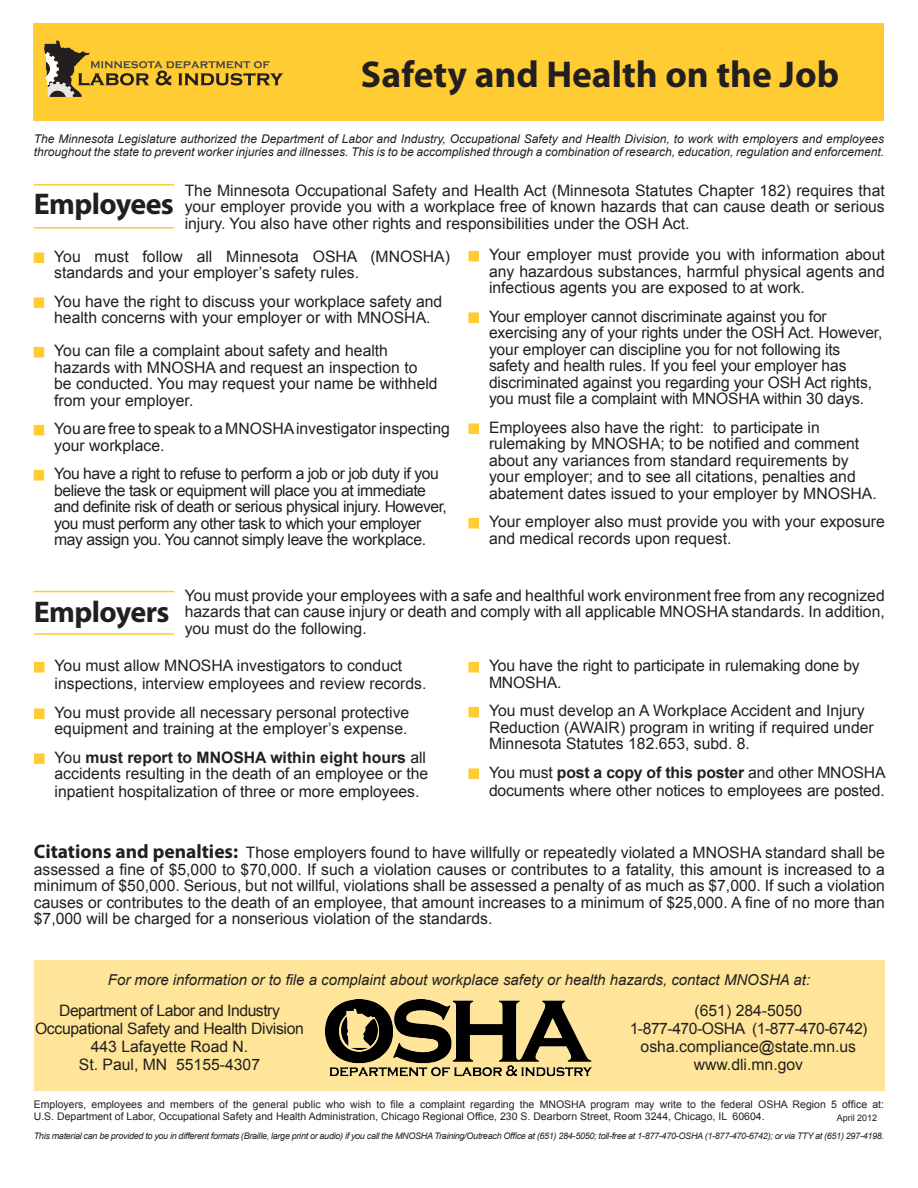
<style>
.page{position:relative;width:918px;height:1188px;background:#fff}
.page>*{position:absolute;margin:0;border:0;box-sizing:border-box;transform-origin:0 0}
.t1{font:700 37.5px "Myriad Pro";color:#231f20}
.t2{font:700 30px "Myriad Pro";letter-spacing:-.02em;color:#231f20}
.t3{font:15.75px/16.5px "Arial";color:#231f20}
.t4{font:15.75px/16.5px "Arial";letter-spacing:-.03em;color:#231f20}
.t5{font:15.75px/18px "Arial";letter-spacing:-.02em;color:#231f20;text-align:center}
.t6{font:italic 15px "Arial";color:#231f20}
.t7{font:italic 12px/13.5px "Arial";color:#231f20}
.t8{font:10.5px "Arial";color:#231f20}
.t9{font:italic 9px "Arial";letter-spacing:-.03em;color:#231f20}
.t10{font:9px "Arial";color:#231f20}
.s1{font-size:16.5px;color:#fc3}
.s2{font-family:"Myriad Pro";font-weight:700;font-size:30px}
.s3{font-weight:700}
.s4{font-family:"Myriad Pro";font-weight:700;font-size:19.5px}
</style>
<div class="page">
<div style="left:34px;top:23px;width:850px;height:98px;background:#fc3"></div>
<hr style="left:34px;top:184px;width:140px;height:2px;background:#fc3">
<hr style="left:34px;top:227px;width:140px;height:2px;background:#fc3">
<hr style="left:34px;top:633px;width:140px;height:2px;background:#fc3">
<hr style="left:34px;top:591px;width:140px;height:1px;background:#fc3">
<svg style="left:44px;top:40px;width:239px;height:57px"></svg>
<div style="left:34px;top:252px;width:10px;height:11px;border:3px solid #fc3"></div>
<div style="left:34px;top:297px;width:10px;height:11px;border:3px solid #fc3"></div>
<div style="left:34px;top:347px;width:10px;height:11px;border:3px solid #fc3"></div>
<div style="left:34px;top:425px;width:10px;height:11px;border:3px solid #fc3"></div>
<div style="left:34px;top:470px;width:10px;height:11px;border:3px solid #fc3"></div>
<div style="left:468px;top:251px;width:11px;height:11px;border:3px solid #fc3"></div>
<div style="left:468px;top:312px;width:11px;height:11px;border:3px solid #fc3"></div>
<div style="left:468px;top:423px;width:11px;height:11px;border:3px solid #fc3"></div>
<div style="left:468px;top:518px;width:11px;height:11px;border:3px solid #fc3"></div>
<div style="left:34px;top:662px;width:11px;height:11px;border:3px solid #fc3"></div>
<div style="left:34px;top:708px;width:11px;height:11px;border:3px solid #fc3"></div>
<div style="left:34px;top:753px;width:11px;height:11px;border:3px solid #fc3"></div>
<div style="left:468px;top:662px;width:11px;height:11px;border:3px solid #fc3"></div>
<div style="left:468px;top:707px;width:11px;height:11px;border:3px solid #fc3"></div>
<div style="left:468px;top:768px;width:11px;height:11px;border:3px solid #fc3"></div>
<div style="left:34px;top:960px;width:850px;height:131px;background:#ffe599"></div>
<img style="left:326px;top:1000px;width:265px;height:77px">
<h1 class="t1" style="left:361px;top:50px;width:480px">Safety and Health on the Job</h1>
<p class="t7" style="left:34px;top:132px;width:852px">The Minnesota Legislature authorized the Department of Labor and Industry, Occupational Safety and Health Division, to work with employers and employees throughout the state to prevent worker injuries and illnesses. This is to be accomplished through a combination of research, education, regulation and enforcement.</p>
<p class="t2" style="left:34px;top:184px;width:142px">Employees</p>
<p class="t3" style="left:185px;top:182px;width:702px;text-align:justify">The Minnesota Occupational Safety and Health Act (Minnesota Statutes Chapter 182) requires that your employer provide you with a workplace free of known hazards that can cause death or serious injury. You also have other rights and responsibilities under the OSH Act.</p>
<p class="t3" style="left:54px;top:248px;width:397px;text-indent:-20px"><span class="s1">■</span> You must follow all Minnesota OSHA (MNOSHA) standards and your employer’s safety rules.</p>
<p class="t3" style="left:34px;top:293px;width:410px;text-align:center"><span class="s1">■</span> You have the right to discuss your workplace safety and health concerns with your employer or with MNOSHA.</p>
<p class="t3" style="left:54px;top:342px;width:385px;text-indent:-20px"><span class="s1">■</span> You can file a complaint about safety and health hazards with MNOSHA and request an inspection to be conducted. You may request your name be withheld from your employer.</p>
<p class="t3" style="left:54px;top:420px;width:397px;text-indent:-20px"><span class="s1">■</span> You are free to speak to a MNOSHA investigator inspecting your workplace.</p>
<p class="t4" style="left:54px;top:465px;width:394px;text-indent:-20px"><span class="s1">■</span> You have a right to refuse to perform a job or job duty if you believe the task or equipment will place you at immediate and definite risk of death or serious physical injury. However, you must perform any other task to which your employer may assign you. You cannot simply leave the workplace.</p>
<p class="t3" style="left:489px;top:246px;width:397px;text-align:justify;text-indent:-20px"><span class="s1">■</span> Your employer must provide you with information about any hazardous substances, harmful physical agents and infectious agents you are exposed to at work.</p>
<p class="t3" style="left:489px;top:308px;width:395px;text-indent:-20px"><span class="s1">■</span> Your employer cannot discriminate against you for exercising any of your rights under the OSH Act. However, your employer can discipline you for not following its safety and health rules. If you feel your employer has discriminated against you regarding your OSH Act rights, you must file a complaint with MNOSHA within 30 days.</p>
<p class="t3" style="left:489px;top:419px;width:389px;text-indent:-20px"><span class="s1">■</span> Employees also have the right: to participate in rulemaking by MNOSHA; to be notified and comment about any variances from standard requirements by your employer; and to see all citations, penalties and abatement dates issued to your employer by MNOSHA.</p>
<p class="t3" style="left:489px;top:513px;width:397px;text-indent:-20px"><span class="s1">■</span> Your employer also must provide you with your exposure and medical records upon request.</p>
<p class="t3" style="left:185px;top:587px;width:702px">You must provide your employees with a safe and healthful work environment free from any recognized</p>
<p class="t3" style="left:34px;top:603px;width:853px"><span class="s2">Employers</span> hazards that can cause injury or death and comply with all applicable MNOSHA standards. In addition,</p>
<p class="t3" style="left:185px;top:620px;width:184px">you must do the following.</p>
<p class="t3" style="left:55px;top:657px;width:373px;line-height:18px;text-indent:-20px"><span class="s1">■</span> You must allow MNOSHA investigators to conduct inspections, interview employees and review records.</p>
<p class="t3" style="left:34px;top:704px;width:377px;text-align:right"><span class="s1">■</span> You must provide all necessary personal protective equipment and training at the employer’s expense.</p>
<p class="t3" style="left:34px;top:749px;width:396px;text-align:right"><span class="s1">■</span> You <span class="s3">must report to MNOSHA within eight hours</span> all accidents resulting in the death of an employee or the</p>
<p class="t3" style="left:55px;top:783px;width:367px">inpatient hospitalization of three or more employees.</p>
<p class="t3" style="left:489px;top:657px;width:372px;text-indent:-20px"><span class="s1">■</span> You have the right to participate in rulemaking done by<br>MNOSHA.</p>
<p class="t3" style="left:489px;top:702px;width:386px;text-indent:-20px"><span class="s1">■</span> You must develop an A Workplace Accident and Injury<br>Reduction (AWAIR) program in writing if required under</p>
<p class="t3" style="left:489px;top:735px;width:262px">Minnesota Statutes 182.653, subd. 8.</p>
<p class="t3" style="left:469px;top:763px;width:418px;line-height:18px;text-align:right"><span class="s1">■</span> You must <span class="s3">post a copy of this poster</span> and other MNOSHA documents where other notices to employees are posted.</p>
<p class="t3" style="left:34px;top:845px;width:853px"><span class="s4">Citations and penalties:</span> Those employers found to have willfully or repeatedly violated a MNOSHA standard shall be</p>
<p class="t3" style="left:34px;top:861px;width:853px;text-align:justify">assessed a fine of $5,000 to $70,000. If such a violation causes or contributes to a fatality, this amount is increased to a minimum of $50,000. Serious, but not willful, violations shall be assessed a penalty of as much as $7,000. If such a violation causes or contributes to the death of an employee, that amount increases to a minimum of $25,000. A fine of no more than $7,000 will be charged for a nonserious violation of the standards.</p>
<p class="t6" style="left:108px;top:970px;width:704px">For more information or to file a complaint about workplace safety or health hazards, contact MNOSHA at:</p>
<p class="t5" style="left:35px;top:1001px;width:271px">Department of Labor and Industry<br>Occupational Safety and Health Division<br>443 Lafayette Road N.<br>St. Paul, MN 55155-4307</p>
<p class="t3" style="left:630px;top:1001px;width:239px;line-height:18px;text-align:center">(651) 284-5050<br>1-877-470-OSHA (1-877-470-6742) osha.compliance@state.mn.us www.dli.mn.gov</p>
<p class="t8" style="left:34px;top:1098px;width:852px">Employers, employees and members of the general public who wish to file a complaint regarding the MNOSHA program may write to the federal OSHA Region 5 office at:</p>
<p class="t8" style="left:34px;top:1110px;width:732px">U.S. Department of Labor, Occupational Safety and Health Administration, Chicago Regional Office, 230 S. Dearborn Street, Room 3244, Chicago, IL 60604.</p>
<p class="t10" style="left:837px;top:1112px;width:42px">April 2012</p>
<p class="t9" style="left:34px;top:1130px;width:852px">This material can be provided to you in different formats (Braille, large print or audio) if you call the MNOSHA Training/Outreach Office at (651) 284-5050; toll-free at 1-877-470-OSHA (1-877-470-6742); or via TTY at (651) 297-4198.</p>
</div>
